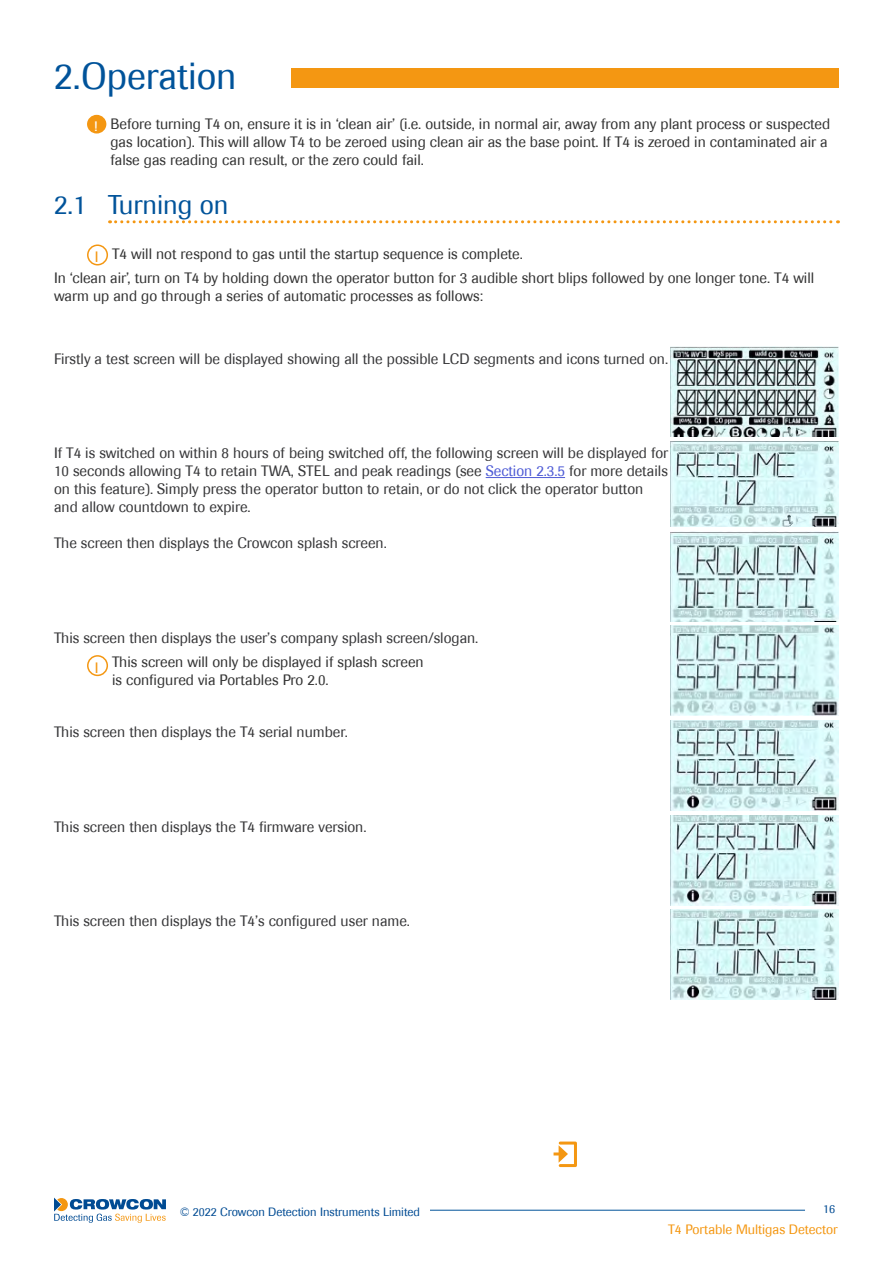
<style>
.page{position:relative;width:893px;height:1263px;background:#fff}
.page>*{position:absolute;margin:0;border:0;box-sizing:border-box;transform-origin:0 0}
.t1{font:37.5px "Imago";color:#00539a}
.t2{font:27px "Imago";color:#00539a}
.t3{font:15px/18px "Imago";color:#373739}
.t4{font:15px/18px "Imago";color:#333}
.t5{font:13.5px "Imago";color:#f49712}
.t6{font:12px "Imago";color:#004b93}
.s1{color:#fff}
.s2{color:#f49712}
.s3{color:#4f5cd6}
.s4{color:#333}
</style>
<div class="page">
<svg style="left:54px;top:1197px;width:112px;height:26px"></svg>
<hr style="left:430px;top:1210px;width:375px;height:1px;background:#00539a">
<div style="left:559px;top:1141px;width:18px;height:26px;border:3px solid #f49712"></div>
<svg style="left:554px;top:1145px;width:14px;height:18px"></svg>
<svg style="left:110px;top:220px;width:728px;height:3px"></svg>
<div style="left:87px;top:115px;width:19px;height:19px;background:#f49712;border-radius:50%"></div>
<div style="left:87px;top:244px;width:21px;height:21px;border:2px solid #f49712;border-radius:50%"></div>
<div style="left:291px;top:68px;width:548px;height:20px;background:#f49712"></div>
<img style="left:670px;top:347px;width:168px;height:90px">
<hr style="left:486px;top:477px;width:79px;height:1px;background:#4f5cd6">
<img style="left:670px;top:441px;width:168px;height:86px">
<img style="left:670px;top:531px;width:168px;height:90px">
<div style="left:87px;top:655px;width:21px;height:21px;border:2px solid #f49712;border-radius:50%"></div>
<img style="left:670px;top:626px;width:168px;height:90px">
<img style="left:670px;top:720px;width:168px;height:90px">
<img style="left:670px;top:815px;width:168px;height:90px">
<img style="left:670px;top:909px;width:168px;height:90px">
<h1 class="t1" style="left:54px;top:54px;width:184px">2.Operation</h1>
<p class="t4" style="left:110px;top:115px;width:721px;text-indent:-16px"><span class="s1">!</span> Before turning T4 on, ensure it is in ‘clean air’ (i.e. outside, in normal air, away from any plant process or suspected gas location). This will allow T4 to be zeroed using clean air as the base point. If T4 is zeroed in contaminated air a false gas reading can result, or the zero could fail.</p>
<h2 class="t2" style="left:54px;top:189px;width:176px">2.1 Turning on</h2>
<p class="t4" style="left:54px;top:242px;width:762px;line-height:24px;text-indent:41px"><span class="s2">I</span> T4 will not respond to gas until the startup sequence is complete.<br>In ‘clean air’, turn on T4 by holding down the operator button for 3 audible short blips followed by one longer tone. T4 will</p>
<p class="t4" style="left:54px;top:287px;width:431px">warm up and go through a series of automatic processes as follows:</p>
<p class="t3" style="left:54px;top:350px;width:616px">Firstly a test screen will be displayed showing all the possible LCD segments and icons turned on.</p>
<p class="t3" style="left:54px;top:444px;width:616px">If T4 is switched on within 8 hours of being switched off, the following screen will be displayed for 10 seconds allowing T4 to retain TWA, STEL and peak readings (see <span class="s3">Section 2.3.5</span> for more details on this feature). Simply press the operator button to retain, or do not click the operator button and allow countdown to expire.</p>
<p class="t3" style="left:54px;top:534px;width:334px">The screen then displays the Crowcon splash screen.</p>
<p class="t3" style="left:95px;top:626px;width:385px;line-height:24px;text-indent:-41px">This screen then displays the user’s company splash screen/slogan.<br><span class="s2">I</span> <span class="s4">This screen will only be displayed if splash screen</span></p>
<p class="t4" style="left:112px;top:671px;width:218px">is configured via Portables Pro 2.0.</p>
<p class="t3" style="left:54px;top:723px;width:295px">This screen then displays the T4 serial number.</p>
<p class="t3" style="left:54px;top:818px;width:314px">This screen then displays the T4 firmware version.</p>
<p class="t3" style="left:54px;top:912px;width:357px">This screen then displays the T4’s configured user name.</p>
<p class="t6" style="left:180px;top:1205px;width:242px">© 2022 Crowcon Detection Instruments Limited</p>
<p class="t6" style="left:823px;top:1202px;width:13px">16</p>
<p class="t5" style="left:668px;top:1222px;width:171px">T4 Portable Multigas Detector</p>
</div>
